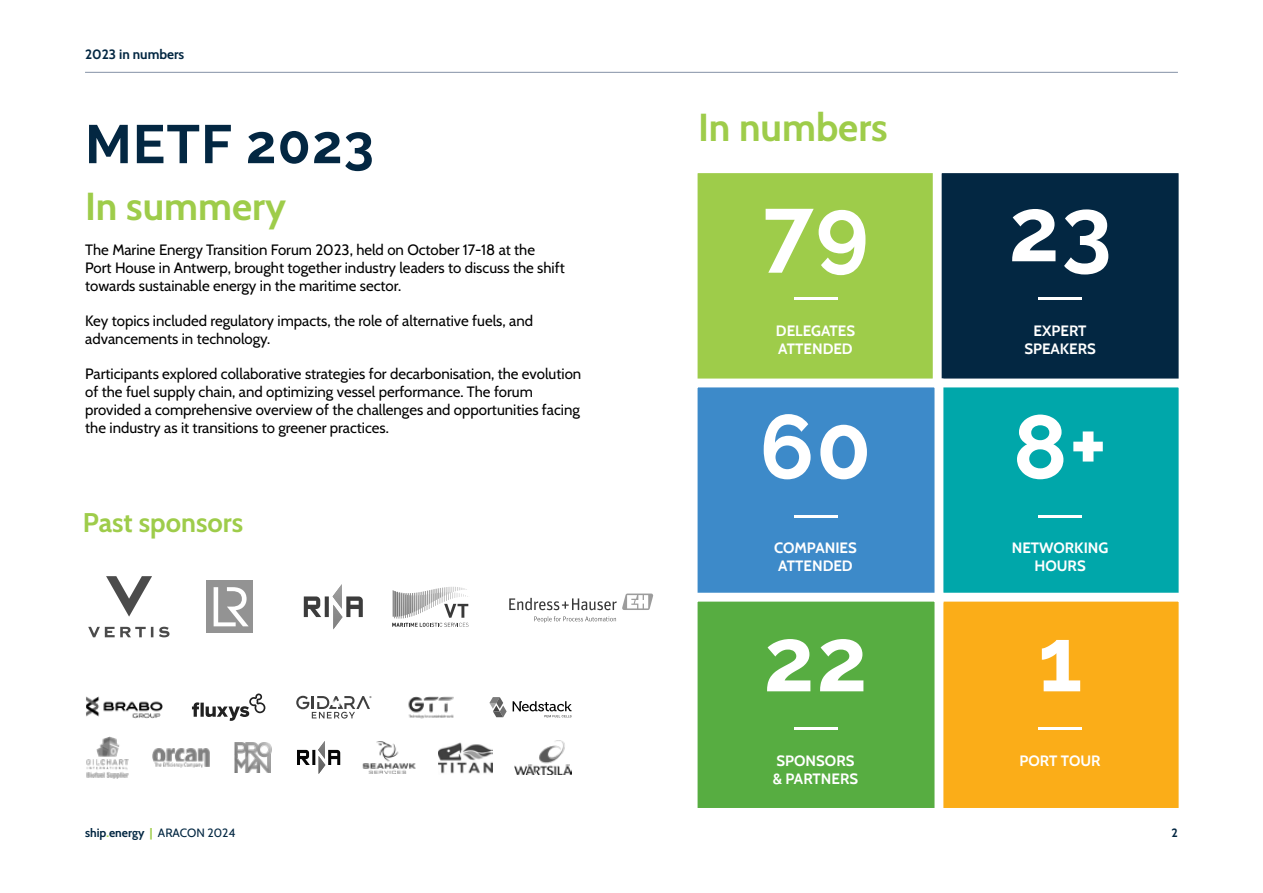
<style>
.page{position:relative;width:1263px;height:893px;background:#fff}
.page>*{position:absolute;margin:0;border:0;box-sizing:border-box;transform-origin:0 0}
.t1{font:700 90px "Raleway";letter-spacing:.02em;color:#fff}
.t2{font:700 54px "Raleway";letter-spacing:.02em;color:#032742}
.t3{font:700 39px "Cabin";color:#9ecc4a}
.t4{font:700 27px "Cabin";color:#9ecc4a}
.t5{font:15px/18px "Cabin";color:#000}
.t6{font:700 15px/18px "Cabin";color:#fff}
.t7{font:700 13.5px "Cabin";color:#032742}
.t8{font:700 12px "Cabin";color:#032742}
.s1{color:#9ecc4a}
.s2{font-weight:400}
</style>
<div class="page">
<hr style="left:85px;top:72px;width:1093px;height:1px;background:#8492a6">
<div style="left:689px;top:164px;width:254px;height:224px;background:#9ecc4a;border:9px solid #fff"></div>
<div style="left:933px;top:164px;width:254px;height:224px;background:#032742;border:9px solid #fff"></div>
<div style="left:933px;top:379px;width:254px;height:224px;background:#00a7aa;border:9px solid #fff"></div>
<div style="left:933px;top:593px;width:254px;height:224px;background:#fbad18;border:9px solid #fff"></div>
<div style="left:689px;top:379px;width:254px;height:224px;background:#3d8ac9;border:9px solid #fff"></div>
<div style="left:689px;top:593px;width:254px;height:224px;background:#57ad41;border:9px solid #fff"></div>
<hr style="left:794px;top:297px;width:43px;height:3px;background:#fff">
<hr style="left:794px;top:515px;width:43px;height:2px;background:#fff">
<hr style="left:794px;top:728px;width:43px;height:2px;background:#fff">
<hr style="left:1038px;top:297px;width:44px;height:3px;background:#fff">
<hr style="left:1038px;top:515px;width:44px;height:2px;background:#fff">
<hr style="left:1038px;top:728px;width:44px;height:2px;background:#fff">
<svg style="left:534px;top:616px;width:82px;height:7px"></svg>
<svg style="left:509px;top:593px;width:144px;height:17px"></svg>
<svg style="left:392px;top:587px;width:77px;height:40px"></svg>
<svg style="left:88px;top:576px;width:81px;height:61px"></svg>
<svg style="left:207px;top:580px;width:46px;height:53px"></svg>
<svg style="left:214px;top:587px;width:35px;height:39px"></svg>
<svg style="left:304px;top:584px;width:59px;height:45px"></svg>
<svg style="left:297px;top:741px;width:43px;height:33px"></svg>
<svg style="left:296px;top:696px;width:75px;height:23px"></svg>
<svg style="left:192px;top:693px;width:73px;height:28px"></svg>
<svg style="left:513px;top:701px;width:58px;height:16px"></svg>
<svg style="left:489px;top:697px;width:18px;height:20px"></svg>
<img style="left:408px;top:696px;width:46px;height:23px">
<img style="left:439px;top:742px;width:54px;height:32px">
<img style="left:514px;top:740px;width:57px;height:35px">
<img style="left:86px;top:696px;width:76px;height:23px">
<img style="left:86px;top:736px;width:43px;height:42px">
<img style="left:362px;top:741px;width:54px;height:33px">
<img style="left:152px;top:748px;width:58px;height:20px">
<img style="left:234px;top:742px;width:38px;height:31px">
<p class="t7" style="left:85px;top:44px;width:101px">2023 in numbers</p>
<h2 class="t2" style="left:85px;top:113px;width:290px">METF 2023</h2>
<h3 class="t3" style="left:85px;top:176px;width:202px">In summery</h3>
<p class="t5" style="left:85px;top:240px;width:481px">The Marine Energy Transition Forum 2023, held on October 17-18 at the<br>Port House in Antwerp, brought together industry leaders to discuss the shift towards sustainable energy in the maritime sector.</p>
<p class="t5" style="left:85px;top:311px;width:449px">Key topics included regulatory impacts, the role of alternative fuels, and advancements in technology.</p>
<p class="t5" style="left:85px;top:364px;width:497px">Participants explored collaborative strategies for decarbonisation, the evolution of the fuel supply chain, and optimizing vessel performance. The forum provided a comprehensive overview of the challenges and opportunities facing the industry as it transitions to greener practices.</p>
<h3 class="t4" style="left:83px;top:501px;width:162px">Past sponsors</h3>
<h3 class="t3" style="left:698px;top:97px;width:191px">In numbers</h3>
<h1 class="t1" style="left:762px;top:178px;width:108px">79</h1>
<p class="t6" style="left:776px;top:321px;width:81px">DELEGATES<br>ATTENDED</p>
<h1 class="t1" style="left:759px;top:395px;width:113px">60</h1>
<p class="t6" style="left:774px;top:538px;width:84px">COMPANIES<br>ATTENDED</p>
<h1 class="t1" style="left:763px;top:608px;width:106px">22</h1>
<p class="t6" style="left:773px;top:751px;width:87px">SPONSORS &amp; PARTNERS</p>
<h1 class="t1" style="left:1008px;top:178px;width:105px">23</h1>
<p class="t6" style="left:1024px;top:321px;width:73px;text-align:center">EXPERT<br>SPEAKERS</p>
<h1 class="t1" style="left:1013px;top:395px;width:96px">8+</h1>
<p class="t6" style="left:1012px;top:538px;width:98px;text-align:center">NETWORKING<br>HOURS</p>
<h1 class="t1" style="left:1038px;top:608px;width:46px">1</h1>
<p class="t6" style="left:1020px;top:751px;width:82px">PORT TOUR</p>
<p class="t8" style="left:85px;top:823px;width:152px">ship<span class="s1">.</span>energy <span class="s1">|</span> <span class="s2">ARACON 2024</span></p>
<p class="t8" style="left:1171px;top:823px;width:8px">2</p>
</div>
